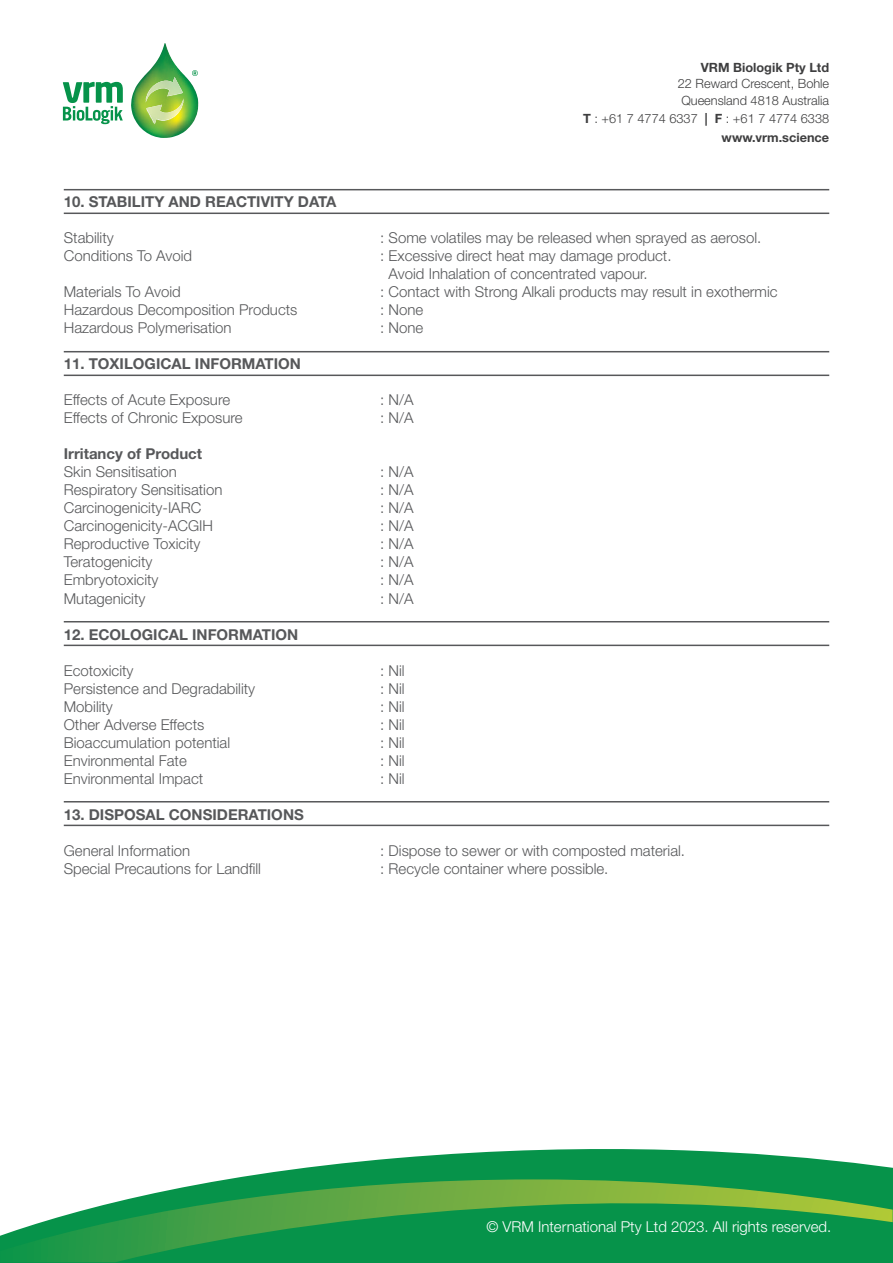
<style>
.page{position:relative;width:893px;height:1263px;background:#fff}
.page>*{position:absolute;margin:0;border:0;box-sizing:border-box;transform-origin:0 0}
.t1{font:300 15px "Helvetica Neue LT Std";color:#57585a}
.Bold{font:700 15px "Helvetica Neue LT Std";color:#57585a}
.t2{font:300 15px "Helvetica Neue LT Std";color:#fff}
.t3{font:300 12.75px/16.5px "Helvetica Neue LT Std";color:#3e3e3f}
.t4{font:700 12.75px "Helvetica Neue LT Std";color:#3e3e3f}
.s1{font-weight:700}
</style>
<div class="page">
<svg style="left:229px;top:1149px;width:664px;height:30px;fill:#06934a"></svg>
<svg style="left:0;top:1179px;width:893px;height:83px;background:#37a255"></svg>
<svg style="left:63px;top:82px;width:60px;height:42px"></svg>
<img style="left:131px;top:43px;width:68px;height:95px">
<img style="left:145px;top:77px;width:39px;height:47px">
<hr style="left:64px;top:189px;width:765px;height:1px;background:#57585a">
<hr style="left:64px;top:213px;width:765px;height:1px;background:#57585a">
<hr style="left:64px;top:351px;width:765px;height:1px;background:#57585a">
<hr style="left:64px;top:375px;width:765px;height:1px;background:#57585a">
<hr style="left:64px;top:621px;width:765px;height:1px;background:#57585a">
<hr style="left:64px;top:645px;width:765px;height:1px;background:#57585a">
<hr style="left:64px;top:801px;width:765px;height:1px;background:#57585a">
<hr style="left:64px;top:825px;width:765px;height:1px;background:#57585a">
<p class="t4" style="left:701px;top:59px;width:130px">VRM Biologik Pty Ltd</p>
<p class="t3" style="left:678px;top:75px;width:153px">22 Reward Crescent, Bohle<br>Queensland 4818 Australia</p>
<p class="t3" style="left:583px;top:108px;width:248px;line-height:19.5px;text-align:right"><span class="s1">T</span> : +61 7 4774 6337 <span class="s1">| F</span> : +61 7 4774 6338 <span class="s1">www.vrm.science</span></p>
<p class="Bold" style="left:64px;top:193px;width:274px">10. STABILITY AND REACTIVITY DATA</p>
<p class="t1" style="left:64px;top:229px;width:51px">Stability</p>
<p class="t1" style="left:380px;top:229px;width:382px">: Some volatiles may be released when sprayed as aerosol.</p>
<p class="t1" style="left:64px;top:247px;width:130px">Conditions To Avoid</p>
<p class="t1" style="left:380px;top:247px;width:293px">: Excessive direct heat may damage product.</p>
<p class="t1" style="left:389px;top:265px;width:260px">Avoid Inhalation of concentrated vapour.</p>
<p class="t1" style="left:64px;top:283px;width:118px">Materials To Avoid</p>
<p class="t1" style="left:380px;top:283px;width:399px">: Contact with Strong Alkali products may result in exothermic</p>
<p class="t1" style="left:64px;top:301px;width:235px">Hazardous Decomposition Products</p>
<p class="t1" style="left:380px;top:301px;width:45px">: None</p>
<p class="t1" style="left:64px;top:319px;width:169px">Hazardous Polymerisation</p>
<p class="t1" style="left:380px;top:319px;width:45px">: None</p>
<p class="Bold" style="left:64px;top:355px;width:239px">11. TOXILOGICAL INFORMATION</p>
<p class="t1" style="left:64px;top:391px;width:168px">Effects of Acute Exposure</p>
<p class="t1" style="left:380px;top:391px;width:35px">: N/A</p>
<p class="t1" style="left:64px;top:409px;width:180px">Effects of Chronic Exposure</p>
<p class="t1" style="left:380px;top:409px;width:35px">: N/A</p>
<p class="Bold" style="left:64px;top:445px;width:140px">Irritancy of Product</p>
<p class="t1" style="left:64px;top:463px;width:115px">Skin Sensitisation</p>
<p class="t1" style="left:380px;top:463px;width:35px">: N/A</p>
<p class="t1" style="left:64px;top:481px;width:160px">Respiratory Sensitisation</p>
<p class="t1" style="left:380px;top:481px;width:35px">: N/A</p>
<p class="t1" style="left:64px;top:499px;width:139px">Carcinogenicity-IARC</p>
<p class="t1" style="left:380px;top:499px;width:35px">: N/A</p>
<p class="t1" style="left:64px;top:517px;width:151px">Carcinogenicity-ACGIH</p>
<p class="t1" style="left:380px;top:517px;width:35px">: N/A</p>
<p class="t1" style="left:64px;top:535px;width:138px">Reproductive Toxicity</p>
<p class="t1" style="left:380px;top:535px;width:35px">: N/A</p>
<p class="t1" style="left:64px;top:553px;width:90px">Teratogenicity</p>
<p class="t1" style="left:380px;top:553px;width:35px">: N/A</p>
<p class="t1" style="left:64px;top:571px;width:96px">Embryotoxicity</p>
<p class="t1" style="left:380px;top:571px;width:35px">: N/A</p>
<p class="t1" style="left:64px;top:589px;width:83px">Mutagenicity</p>
<p class="t1" style="left:380px;top:589px;width:35px">: N/A</p>
<p class="Bold" style="left:64px;top:625px;width:236px">12. ECOLOGICAL INFORMATION</p>
<p class="t1" style="left:64px;top:661px;width:71px">Ecotoxicity</p>
<p class="t1" style="left:380px;top:661px;width:26px">: Nil</p>
<p class="t1" style="left:64px;top:679px;width:193px">Persistence and Degradability</p>
<p class="t1" style="left:380px;top:679px;width:26px">: Nil</p>
<p class="t1" style="left:64px;top:697px;width:51px">Mobility</p>
<p class="t1" style="left:380px;top:697px;width:26px">: Nil</p>
<p class="t1" style="left:64px;top:715px;width:142px">Other Adverse Effects</p>
<p class="t1" style="left:380px;top:715px;width:26px">: Nil</p>
<p class="t1" style="left:64px;top:733px;width:168px">Bioaccumulation potential</p>
<p class="t1" style="left:380px;top:733px;width:26px">: Nil</p>
<p class="t1" style="left:64px;top:751px;width:125px">Environmental Fate</p>
<p class="t1" style="left:380px;top:751px;width:26px">: Nil</p>
<p class="t1" style="left:64px;top:769px;width:141px">Environmental Impact</p>
<p class="t1" style="left:380px;top:769px;width:26px">: Nil</p>
<p class="Bold" style="left:64px;top:805px;width:242px">13. DISPOSAL CONSIDERATIONS</p>
<p class="t1" style="left:64px;top:841px;width:128px">General Information</p>
<p class="t1" style="left:380px;top:841px;width:306px">: Dispose to sewer or with composted material.</p>
<p class="t1" style="left:64px;top:859px;width:199px">Special Precautions for Landfill</p>
<p class="t1" style="left:380px;top:859px;width:230px">: Recycle container where possible.</p>
<p class="t2" style="left:486px;top:1218px;width:346px">© VRM International Pty Ltd 2023. All rights reserved.</p>
</div>
